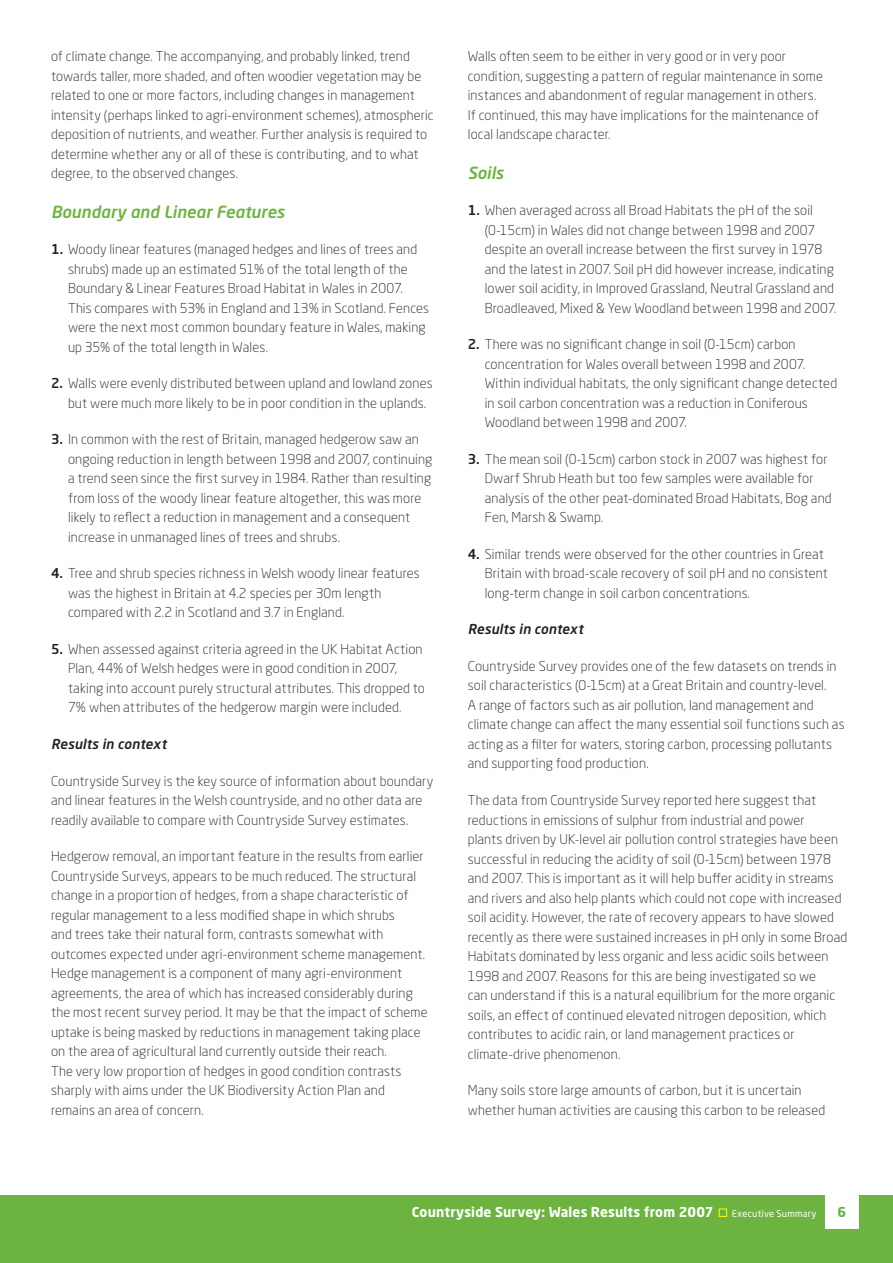
<style>
.page{position:relative;width:893px;height:1263px;background:#fff}
.page>*{position:absolute;margin:0;border:0;box-sizing:border-box;transform-origin:0 0}
.t1{font:italic 500 16.5px "Neo Sans Std";letter-spacing:.005em;color:#6cb43f}
.t2{font:300 13.5px/19.5px "Neo Sans Std";letter-spacing:.01em;color:#231f20}
.t3{font:700 13.5px "Neo Sans Std";letter-spacing:.01em;color:#fff}
.t4{font:italic 500 13.5px "Neo Sans Std";color:#231f20}
.t5{font:700 13.5px "Neo Sans Std";color:#6cb43f}
.t6{font:9.3px "Neo Sans Std";letter-spacing:.025em;color:#fff}
.s1{font-weight:500}
</style>
<div class="page">
<div style="left:0;top:1195px;width:893px;height:68px;background:#6cb43f"></div>
<div style="left:719px;top:1208px;width:8px;height:9px;border:1px solid #fff101"></div>
<div style="left:826px;top:1192px;width:32px;height:36px;background:#fff"></div>
<div style="left:825px;top:1191px;width:34px;height:38px;border:2px solid #fff"></div>
<p class="t2" style="left:51px;top:48px;width:384px">of climate change. The accompanying, and probably linked, trend towards taller, more shaded, and often woodier vegetation may be related to one or more factors, including changes in management intensity (perhaps linked to agri-environment schemes), atmospheric deposition of nutrients, and weather. Further analysis is required to determine whether any or all of these is contributing, and to what degree, to the observed changes.</p>
<p class="t1" style="left:51px;top:202px;width:235px">Boundary and Linear Features</p>
<p class="t2" style="left:68px;top:241px;width:363px;text-indent:-17px"><span class="s1">1.</span> Woody linear features (managed hedges and lines of trees and shrubs) made up an estimated 51% of the total length of the Boundary &amp; Linear Features Broad Habitat in Wales in 2007.<br>This compares with 53% in England and 13% in Scotland. Fences were the next most common boundary feature in Wales, making up 35% of the total length in Wales.</p>
<p class="t2" style="left:68px;top:375px;width:366px;text-indent:-17px"><span class="s1">2.</span> Walls were evenly distributed between upland and lowland zones but were much more likely to be in poor condition in the uplands.</p>
<p class="t2" style="left:68px;top:431px;width:366px;text-indent:-17px"><span class="s1">3.</span> In common with the rest of Britain, managed hedgerow saw an ongoing reduction in length between 1998 and 2007, continuing a trend seen since the first survey in 1984. Rather than resulting from loss of the woody linear feature altogether, this was more likely to reflect a reduction in management and a consequent increase in unmanaged lines of trees and shrubs.</p>
<p class="t2" style="left:68px;top:565px;width:353px;text-indent:-17px"><span class="s1">4.</span> Tree and shrub species richness in Welsh woody linear features was the highest in Britain at 4.2 species per 30m length compared with 2.2 in Scotland and 3.7 in England.</p>
<p class="t2" style="left:68px;top:641px;width:358px;text-indent:-17px"><span class="s1">5.</span> When assessed against criteria agreed in the UK Habitat Action Plan, 44% of Welsh hedges were in good condition in 2007, taking into account purely structural attributes. This dropped to 7% when attributes of the hedgerow margin were included.</p>
<p class="t4" style="left:51px;top:736px;width:117px">Results in context</p>
<p class="t2" style="left:51px;top:772px;width:384px">Countryside Survey is the key source of information about boundary and linear features in the Welsh countryside, and no other data are readily available to compare with Countryside Survey estimates.</p>
<p class="t2" style="left:51px;top:848px;width:378px">Hedgerow removal, an important feature in the results from earlier Countryside Surveys, appears to be much reduced. The structural change in a proportion of hedges, from a shape characteristic of regular management to a less modified shape in which shrubs<br>and trees take their natural form, contrasts somewhat with outcomes expected under agri-environment scheme management.<br>Hedge management is a component of many agri-environment agreements, the area of which has increased considerably during the most recent survey period. It may be that the impact of scheme uptake is being masked by reductions in management taking place on the area of agricultural land currently outside their reach.<br>The very low proportion of hedges in good condition contrasts sharply with aims under the UK Biodiversity Action Plan and remains an area of concern.</p>
<p class="t2" style="left:468px;top:48px;width:357px">Walls often seem to be either in very good or in very poor condition, suggesting a pattern of regular maintenance in some instances and abandonment of regular management in others.<br>If continued, this may have implications for the maintenance of local landscape character.</p>
<p class="t1" style="left:468px;top:163px;width:37px">Soils</p>
<p class="t2" style="left:485px;top:202px;width:353px;text-indent:-17px"><span class="s1">1.</span> When averaged across all Broad Habitats the pH of the soil (0-15cm) in Wales did not change between 1998 and 2007 despite an overall increase between the first survey in 1978 and the latest in 2007. Soil pH did however increase, indicating lower soil acidity, in Improved Grassland, Neutral Grassland and Broadleaved, Mixed &amp; Yew Woodland between 1998 and 2007.</p>
<p class="t2" style="left:485px;top:336px;width:354px;text-indent:-17px"><span class="s1">2.</span> There was no significant change in soil (0-15cm) carbon concentration for Wales overall between 1998 and 2007.<br>Within individual habitats, the only significant change detected in soil carbon concentration was a reduction in Coniferous Woodland between 1998 and 2007.</p>
<p class="t2" style="left:485px;top:451px;width:348px;text-indent:-17px"><span class="s1">3.</span> The mean soil (0-15cm) carbon stock in 2007 was highest for Dwarf Shrub Heath but too few samples were available for analysis of the other peat-dominated Broad Habitats, Bog and Fen, Marsh &amp; Swamp.</p>
<p class="t2" style="left:485px;top:546px;width:345px;text-indent:-17px"><span class="s1">4.</span> Similar trends were observed for the other countries in Great<br>Britain with broad-scale recovery of soil pH and no consistent long-term change in soil carbon concentrations.</p>
<p class="t4" style="left:468px;top:622px;width:117px">Results in context</p>
<p class="t2" style="left:468px;top:658px;width:378px">Countryside Survey provides one of the few datasets on trends in soil characteristics (0-15cm) at a Great Britain and country-level.<br>A range of factors such as air pollution, land management and climate change can affect the many essential soil functions such as acting as a filter for waters, storing carbon, processing pollutants and supporting food production.</p>
<p class="t2" style="left:468px;top:792px;width:381px">The data from Countryside Survey reported here suggest that reductions in emissions of sulphur from industrial and power<br>plants driven by UK-level air pollution control strategies have been successful in reducing the acidity of soil (0-15cm) between 1978 and 2007. This is important as it will help buffer acidity in streams and rivers and also help plants which could not cope with increased soil acidity. However, the rate of recovery appears to have slowed recently as there were sustained increases in pH only in some Broad Habitats dominated by less organic and less acidic soils between 1998 and 2007. Reasons for this are being investigated so we<br>can understand if this is a natural equilibrium for the more organic soils, an effect of continued elevated nitrogen deposition, which contributes to acidic rain, or land management practices or climate-drive phenomenon.</p>
<p class="t2" style="left:468px;top:1082px;width:359px">Many soils store large amounts of carbon, but it is uncertain whether human activities are causing this carbon to be released</p>
<p class="t3" style="left:412px;top:1204px;width:303px">Countryside Survey: Wales Results from 2007</p>
<p class="t6" style="left:732px;top:1208px;width:86px">Executive Summary</p>
<p class="t5" style="left:838px;top:1204px;width:10px">6</p>
</div>
